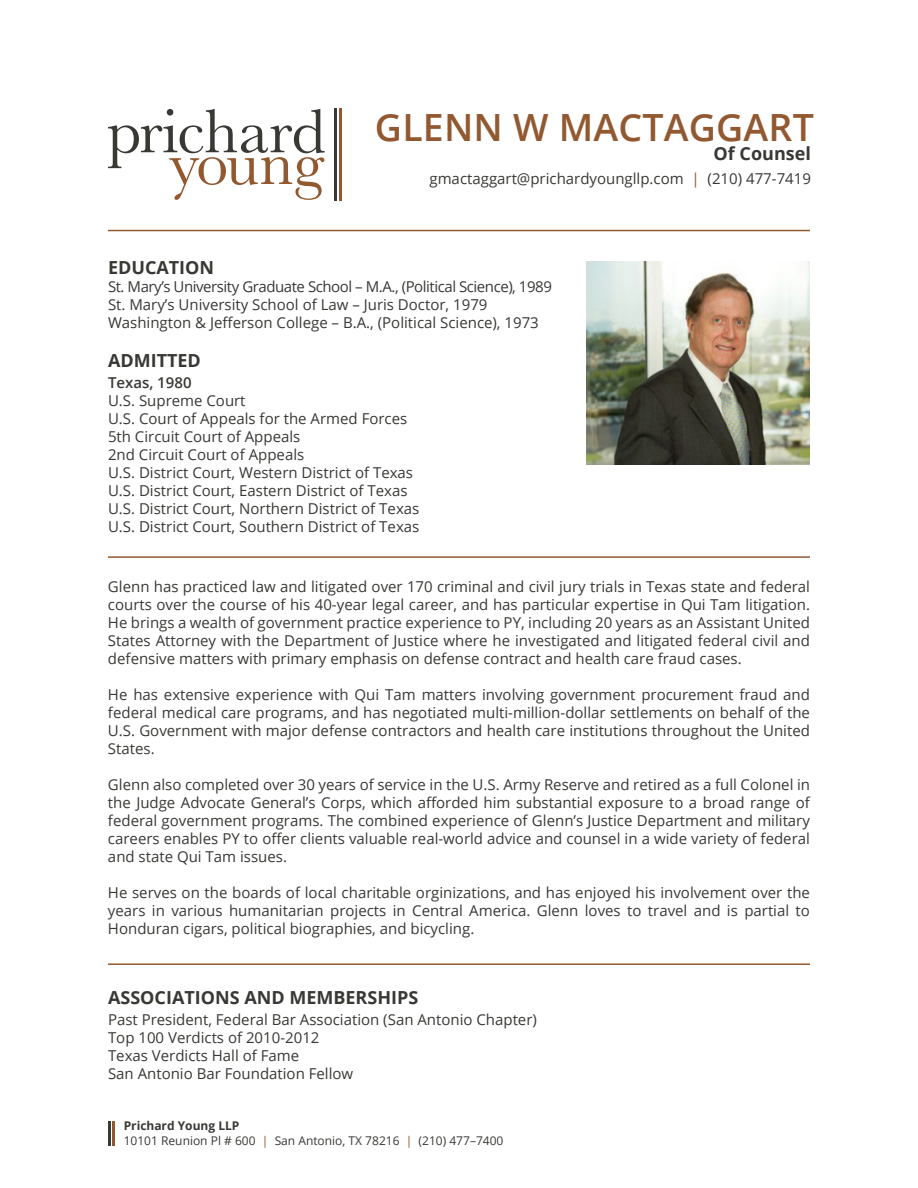
<style>
.page{position:relative;width:918px;height:1188px;background:#fff}
.page>*{position:absolute;margin:0;border:0;box-sizing:border-box;transform-origin:0 0}
.t1{font:600 37.5px "Open Sans";letter-spacing:.005em;color:#925931}
.t2{font:700 18px "Open Sans";color:#383935}
.t3{font:15px/18px "Open Sans";color:#383935;text-align:justify}
.t4{font:600 15px "Open Sans";color:#383935}
.t5{font:12px/15px "Open Sans";color:#383935}
.s1{color:#925931}
.s2{font-weight:700}
</style>
<div class="page">
<svg style="left:108px;top:109px;width:217px;height:91px"></svg>
<hr style="left:339px;top:108px;width:3px;height:92px;background:#925931">
<hr style="left:335px;top:108px;width:2px;height:92px;background:#383935">
<hr style="left:108px;top:963px;width:702px;height:2px;background:#925931">
<hr style="left:108px;top:556px;width:702px;height:2px;background:#925931">
<hr style="left:108px;top:230px;width:702px;height:1px;background:#925931">
<img style="left:587px;top:261px;width:223px;height:204px">
<hr style="left:113px;top:1121px;width:2px;height:25px;background:#925931">
<hr style="left:108px;top:1121px;width:3px;height:25px;background:#383935">
<h1 class="t1" style="left:375px;top:101px;width:440px">GLENN W MACTAGGART</h1>
<p class="t2" style="left:714px;top:141px;width:99px">Of Counsel</p>
<p class="t3" style="left:429px;top:169px;width:383px">gmactaggart@prichardyoungllp.com <span class="s1">|</span> (210) 477-7419</p>
<p class="t2" style="left:108px;top:255px;width:108px">EDUCATION</p>
<p class="t3" style="left:108px;top:277px;width:445px;text-align:left">St. Mary’s University Graduate School – M.A., (Political Science), 1989<br>St. Mary’s University School of Law – Juris Doctor, 1979<br>Washington &amp; Jefferson College – B.A., (Political Science), 1973</p>
<p class="t2" style="left:108px;top:348px;width:94px">ADMITTED</p>
<p class="t4" style="left:108px;top:373px;width:85px">Texas, 1980</p>
<p class="t3" style="left:108px;top:391px;width:313px;text-align:left">U.S. Supreme Court<br>U.S. Court of Appeals for the Armed Forces 5th Circuit Court of Appeals<br>2nd Circuit Court of Appeals<br>U.S. District Court, Western District of Texas U.S. District Court, Eastern District of Texas U.S. District Court, Northern District of Texas U.S. District Court, Southern District of Texas</p>
<p class="t3" style="left:108px;top:577px;width:704px">Glenn has practiced law and litigated over 170 criminal and civil jury trials in Texas state and federal courts over the course of his 40-year legal career, and has particular expertise in Qui Tam litigation.<br>He brings a wealth of government practice experience to PY, including 20 years as an Assistant United States Attorney with the Department of Justice where he investigated and litigated federal civil and defensive matters with primary emphasis on defense contract and health care fraud cases.</p>
<p class="t3" style="left:108px;top:685px;width:704px">He has extensive experience with Qui Tam matters involving government procurement fraud and federal medical care programs, and has negotiated multi-million-dollar settlements on behalf of the U.S. Government with major defense contractors and health care institutions throughout the United States.</p>
<p class="t3" style="left:108px;top:775px;width:704px">Glenn also completed over 30 years of service in the U.S. Army Reserve and retired as a full Colonel in the Judge Advocate General’s Corps, which afforded him substantial exposure to a broad range of federal government programs. The combined experience of Glenn’s Justice Department and military careers enables PY to offer clients valuable real-world advice and counsel in a wide variety of federal and state Qui Tam issues.</p>
<p class="t3" style="left:108px;top:883px;width:704px">He serves on the boards of local charitable orginizations, and has enjoyed his involvement over the years in various humanitarian projects in Central America. Glenn loves to travel and is partial to Honduran cigars, political biographies, and bicycling.</p>
<p class="t2" style="left:108px;top:985px;width:312px">ASSOCIATIONS AND MEMBERSHIPS</p>
<p class="t3" style="left:108px;top:1010px;width:430px;text-align:left">Past President, Federal Bar Association (San Antonio Chapter)<br>Top 100 Verdicts of 2010-2012<br>Texas Verdicts Hall of Fame<br>San Antonio Bar Foundation Fellow</p>
<p class="t5" style="left:124px;top:1118px;width:381px"><span class="s2">Prichard Young LLP<br></span>10101 Reunion Pl # 600 <span class="s1">|</span> San Antonio, TX 78216 <span class="s1">|</span> (210) 477–7400</p>
</div>
